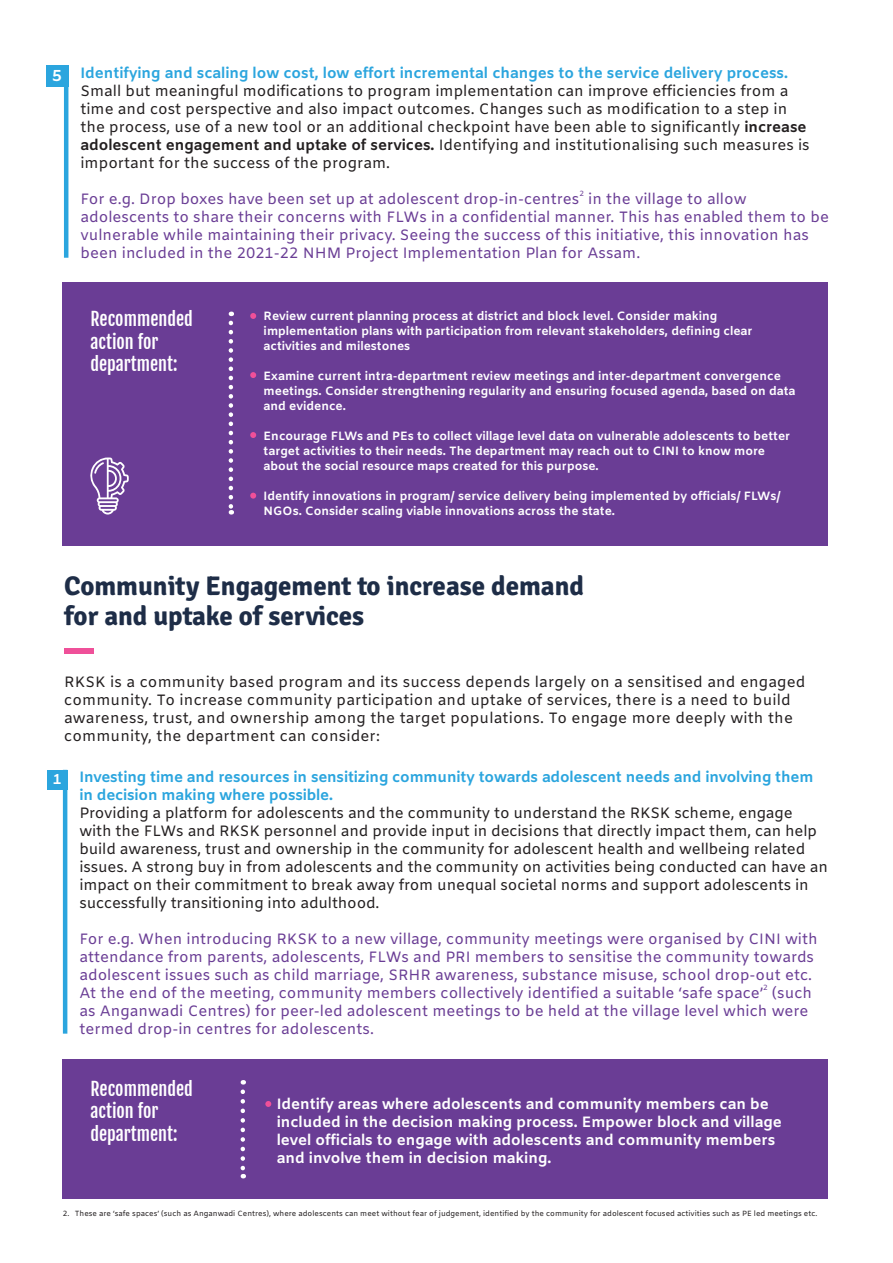
<style>
.page{position:relative;width:893px;height:1263px;background:#fff}
.page>*{position:absolute;margin:0;border:0;box-sizing:border-box;transform-origin:0 0}
.t1{font:700 27px/30px "Signika";color:#1e2d47}
.t2{font:18px/22.5px "Fjalla One";color:#fff}
.t3{font:700 15.9px "Amiko";color:#fff}
.t4{font:15px/18px "Amiko";color:#231f20}
.t5{font:15px/18px "Amiko";color:#6a3d95}
.t6{font:700 15px/18px "Amiko";letter-spacing:-.01em;color:#2ba5de}
.t7{font:700 15px/18px "Amiko";color:#fff}
.t8{font:700 14.4px "Amiko";color:#fff}
.t9{font:700 12px/15px "Amiko";color:#fff}
.t10{font:7.5px "Amiko";color:#231f20}
.t11{font:7.5px "Amiko";color:#6a3d95}
.s1{font-weight:700}
</style>
<div class="page">
<hr style="left:64px;top:66px;width:4px;height:192px;background:#2ba5de">
<div style="left:46px;top:65px;width:22px;height:22px;background:#2ba5de"></div>
<div style="left:63px;top:282px;width:765px;height:263px;background:#6a3d95"></div>
<svg style="left:229px;top:323px;width:4px;height:191px"></svg>
<svg style="left:90px;top:457px;width:39px;height:57px"></svg>
<div style="left:47px;top:770px;width:20px;height:19px;background:#2ba5de"></div>
<div style="left:64px;top:648px;width:30px;height:5px;background:#ef5099"></div>
<hr style="left:63px;top:770px;width:4px;height:264px;background:#2ba5de">
<svg style="left:250px;top:313px;width:6px;height:6px"></svg>
<svg style="left:250px;top:372px;width:6px;height:6px"></svg>
<svg style="left:250px;top:432px;width:6px;height:6px"></svg>
<svg style="left:250px;top:493px;width:6px;height:6px"></svg>
<div style="left:63px;top:1059px;width:765px;height:140px;background:#6a3d95"></div>
<svg style="left:241px;top:1092px;width:4px;height:86px"></svg>
<svg style="left:265px;top:1101px;width:6px;height:6px"></svg>
<p class="t3" style="left:52px;top:66px;width:11px">5</p>
<p class="t6" style="left:80px;top:65px;width:709px">Identifying and scaling low cost, low effort incremental changes to the service delivery process.</p>
<p class="t4" style="left:80px;top:83px;width:731px">Small but meaningful modifications to program implementation can improve efficiencies from a time and cost perspective and also impact outcomes. Changes such as modification to a step in the process, use of a new tool or an additional checkpoint have been able to significantly <span class="s1">increase adolescent engagement and uptake of services.</span> Identifying and institutionalising such measures is important for the success of the program.</p>
<p class="t5" style="left:80px;top:191px;width:500px">For e.g. Drop boxes have been set up at adolescent drop-in-centres</p>
<p class="t11" style="left:579px;top:189px;width:6px">2</p>
<p class="t5" style="left:80px;top:191px;width:750px;text-indent:508px">in the village to allow adolescents to share their concerns with FLWs in a confidential manner. This has enabled them to be vulnerable while maintaining their privacy. Seeing the success of this initiative, this innovation has been included in the 2021-22 NHM Project Implementation Plan for Assam.</p>
<p class="t2" style="left:90px;top:308px;width:104px">Recommended action for department:</p>
<p class="t9" style="left:264px;top:309px;width:490px">Review current planning process at district and block level. Consider making implementation plans with participation from relevant stakeholders, defining clear activities and milestones</p>
<p class="t9" style="left:264px;top:369px;width:533px">Examine current intra-department review meetings and inter-department convergence meetings. Consider strengthening regularity and ensuring focused agenda, based on data and evidence.</p>
<p class="t9" style="left:264px;top:429px;width:528px">Encourage FLWs and PEs to collect village level data on vulnerable adolescents to better target activities to their needs. The department may reach out to CINI to know more about the social resource maps created for this purpose.</p>
<p class="t9" style="left:264px;top:489px;width:518px">Identify innovations in program/ service delivery being implemented by officials/ FLWs/<br>NGOs. Consider scaling viable innovations across the state.</p>
<h1 class="t1" style="left:64px;top:569px;width:521px">Community Engagement to increase demand for and uptake of services</h1>
<p class="t4" style="left:64px;top:674px;width:743px">RKSK is a community based program and its success depends largely on a sensitised and engaged community. To increase community participation and uptake of services, there is a need to build awareness, trust, and ownership among the target populations. To engage more deeply with the community, the department can consider:</p>
<p class="t8" style="left:53px;top:771px;width:10px">1</p>
<p class="t6" style="left:79px;top:769px;width:736px">Investing time and resources in sensitizing community towards adolescent needs and involving them in decision making where possible.</p>
<p class="t4" style="left:79px;top:805px;width:750px">Providing a platform for adolescents and the community to understand the RKSK scheme, engage with the FLWs and RKSK personnel and provide input in decisions that directly impact them, can help build awareness, trust and ownership in the community for adolescent health and wellbeing related issues. A strong buy in from adolescents and the community on activities being conducted can have an impact on their commitment to break away from unequal societal norms and support adolescents in successfully transitioning into adulthood.</p>
<p class="t5" style="left:79px;top:931px;width:740px">For e.g. When introducing RKSK to a new village, community meetings were organised by CINI with attendance from parents, adolescents, FLWs and PRI members to sensitise the community towards adolescent issues such as child marriage, SRHR awareness, substance misuse, school drop-out etc.<br>At the end of the meeting, community members collectively identified a suitable ‘safe space’</p>
<p class="t11" style="left:763px;top:983px;width:6px">2</p>
<p class="t5" style="left:79px;top:985px;width:734px;text-indent:693px">(such as Anganwadi Centres) for peer-led adolescent meetings to be held at the village level which were termed drop-in centres for adolescents.</p>
<p class="t2" style="left:90px;top:1078px;width:104px">Recommended action for department:</p>
<p class="t7" style="left:277px;top:1096px;width:506px">Identify areas where adolescents and community members can be included in the decision making process. Empower block and village level officials to engage with adolescents and community members and involve them in decision making.</p>
<p class="t10" style="left:63px;top:1209px;width:756px">2. These are ‘safe spaces’ (such as Anganwadi Centres), where adolescents can meet without fear of judgement, identified by the community for adolescent focused activities such as PE led meetings etc.</p>
</div>
